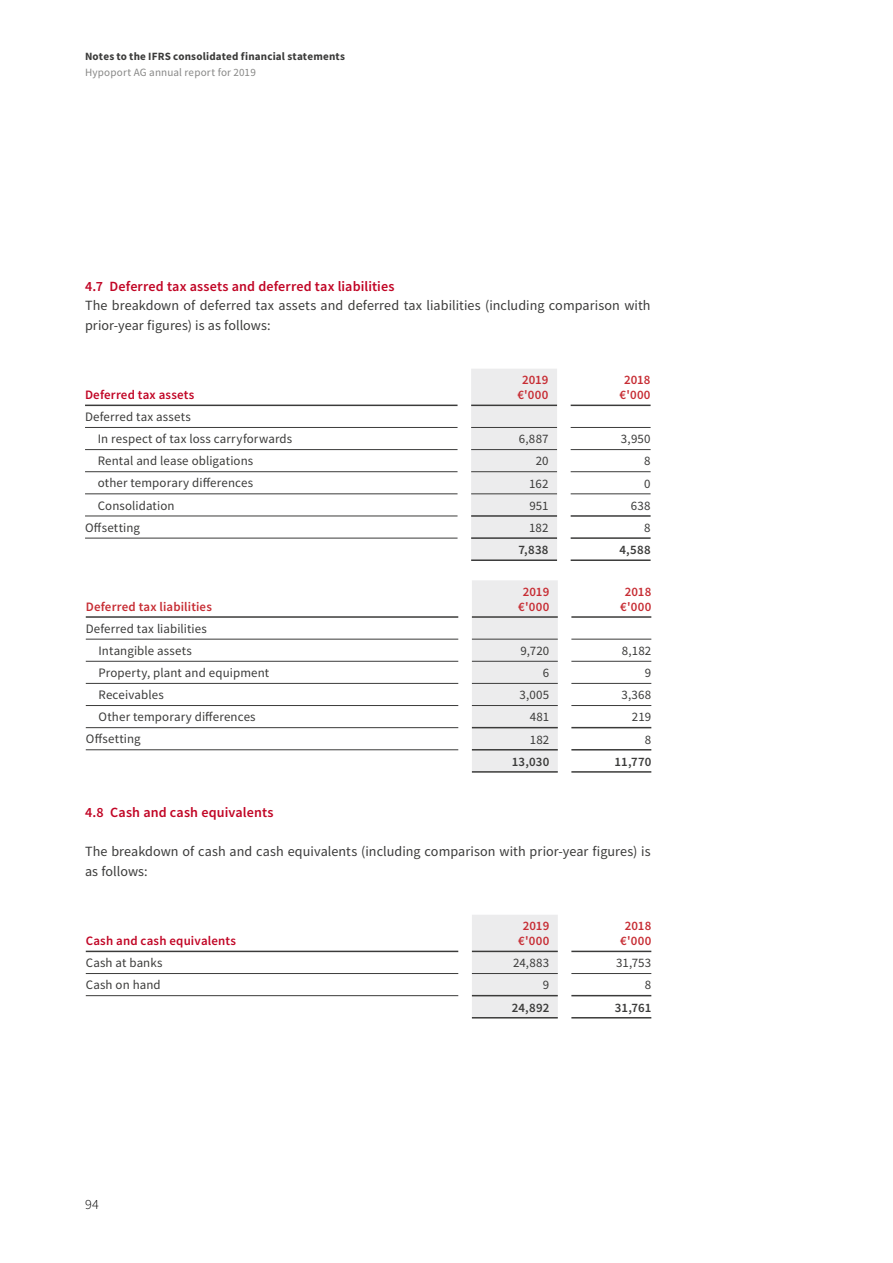
<style>
.page{position:relative;width:893px;height:1263px;background:#fff}
.page>*{position:absolute;margin:0;border:0;box-sizing:border-box;transform-origin:0 0}
.t1{font:14.1px/19.5px "Source Sans Pro";letter-spacing:.005em;color:#3b3b3a}
.t2{font:600 14.1px "Source Sans Pro";letter-spacing:.01em;color:#c10525}
.t3{font:300 14.1px "Source Sans Pro";color:#000}
.t4{font:12.9px/22px "Source Sans Pro";letter-spacing:.01em;color:#3b3b3a}
.t5{font:600 12.9px/15px "Source Sans Pro";letter-spacing:.01em;color:#c72d34;text-align:center}
.t6{font:600 12.9px "Source Sans Pro";letter-spacing:.015em;color:#c10525}
.t7{font:600 12.9px "Source Sans Pro";letter-spacing:.01em;color:#3b3b3a}
.t8{font:700 11.1px "Source Sans Pro";letter-spacing:.015em;color:#3b3b3a}
.t9{font:11.1px "Source Sans Pro";letter-spacing:.015em;color:#878786}
</style>
<div class="page">
<div style="left:471px;top:369px;width:86px;height:190px;background:#ececed"></div>
<hr style="left:85px;top:449px;width:373px;height:1px;background:#3b3b3a">
<hr style="left:85px;top:471px;width:373px;height:1px;background:#3b3b3a">
<hr style="left:85px;top:493px;width:373px;height:1px;background:#3b3b3a">
<hr style="left:85px;top:516px;width:373px;height:1px;background:#3b3b3a">
<hr style="left:85px;top:538px;width:373px;height:1px;background:#3b3b3a">
<hr style="left:85px;top:405px;width:373px;height:1px;background:#3b3b3a">
<hr style="left:85px;top:427px;width:373px;height:1px;background:#3b3b3a">
<hr style="left:471px;top:405px;width:86px;height:1px;background:#3b3b3a">
<hr style="left:471px;top:427px;width:86px;height:1px;background:#3b3b3a">
<hr style="left:471px;top:449px;width:86px;height:1px;background:#3b3b3a">
<hr style="left:471px;top:471px;width:86px;height:1px;background:#3b3b3a">
<hr style="left:471px;top:493px;width:86px;height:1px;background:#3b3b3a">
<hr style="left:571px;top:405px;width:80px;height:1px;background:#3b3b3a">
<hr style="left:571px;top:427px;width:80px;height:1px;background:#3b3b3a">
<hr style="left:571px;top:449px;width:80px;height:1px;background:#3b3b3a">
<hr style="left:571px;top:471px;width:80px;height:1px;background:#3b3b3a">
<hr style="left:571px;top:493px;width:80px;height:1px;background:#3b3b3a">
<hr style="left:471px;top:537px;width:86px;height:2px;background:#3b3b3a">
<hr style="left:471px;top:559px;width:86px;height:2px;background:#3b3b3a">
<hr style="left:571px;top:537px;width:80px;height:2px;background:#3b3b3a">
<hr style="left:571px;top:559px;width:80px;height:2px;background:#3b3b3a">
<hr style="left:471px;top:515px;width:86px;height:2px;background:#3b3b3a">
<hr style="left:571px;top:515px;width:80px;height:2px;background:#3b3b3a">
<div style="left:472px;top:580px;width:86px;height:191px;background:#ececed"></div>
<hr style="left:86px;top:661px;width:372px;height:1px;background:#3b3b3a">
<hr style="left:86px;top:683px;width:372px;height:1px;background:#3b3b3a">
<hr style="left:86px;top:705px;width:372px;height:1px;background:#3b3b3a">
<hr style="left:86px;top:727px;width:372px;height:1px;background:#3b3b3a">
<hr style="left:86px;top:749px;width:372px;height:1px;background:#3b3b3a">
<hr style="left:86px;top:616px;width:372px;height:2px;background:#3b3b3a">
<hr style="left:86px;top:639px;width:372px;height:1px;background:#3b3b3a">
<hr style="left:472px;top:616px;width:86px;height:2px;background:#3b3b3a">
<hr style="left:472px;top:639px;width:86px;height:1px;background:#3b3b3a">
<hr style="left:472px;top:661px;width:86px;height:1px;background:#3b3b3a">
<hr style="left:472px;top:683px;width:86px;height:1px;background:#3b3b3a">
<hr style="left:472px;top:705px;width:86px;height:1px;background:#3b3b3a">
<hr style="left:571px;top:616px;width:80px;height:2px;background:#3b3b3a">
<hr style="left:571px;top:639px;width:80px;height:1px;background:#3b3b3a">
<hr style="left:571px;top:661px;width:80px;height:1px;background:#3b3b3a">
<hr style="left:571px;top:683px;width:80px;height:1px;background:#3b3b3a">
<hr style="left:571px;top:705px;width:80px;height:1px;background:#3b3b3a">
<hr style="left:472px;top:749px;width:86px;height:1px;background:#3b3b3a">
<hr style="left:472px;top:771px;width:86px;height:2px;background:#3b3b3a">
<hr style="left:571px;top:749px;width:80px;height:1px;background:#3b3b3a">
<hr style="left:571px;top:771px;width:80px;height:2px;background:#3b3b3a">
<hr style="left:472px;top:727px;width:86px;height:1px;background:#3b3b3a">
<hr style="left:571px;top:727px;width:80px;height:1px;background:#3b3b3a">
<div style="left:472px;top:915px;width:86px;height:102px;background:#ececed"></div>
<hr style="left:86px;top:973px;width:372px;height:1px;background:#3b3b3a">
<hr style="left:86px;top:995px;width:372px;height:1px;background:#3b3b3a">
<hr style="left:86px;top:951px;width:372px;height:1px;background:#3b3b3a">
<hr style="left:472px;top:951px;width:86px;height:1px;background:#3b3b3a">
<hr style="left:472px;top:973px;width:86px;height:1px;background:#3b3b3a">
<hr style="left:571px;top:951px;width:80px;height:1px;background:#3b3b3a">
<hr style="left:571px;top:973px;width:80px;height:1px;background:#3b3b3a">
<hr style="left:472px;top:995px;width:86px;height:1px;background:#3b3b3a">
<hr style="left:472px;top:1017px;width:86px;height:1px;background:#3b3b3a">
<hr style="left:571px;top:995px;width:80px;height:1px;background:#3b3b3a">
<hr style="left:571px;top:1017px;width:80px;height:1px;background:#3b3b3a">
<p class="t8" style="left:85px;top:49px;width:262px">Notes to the IFRS consolidated financial statements</p>
<p class="t9" style="left:85px;top:66px;width:172px">Hypoport AG annual report for 2019</p>
<p class="t2" style="left:85px;top:277px;width:311px">4.7 Deferred tax assets and deferred tax liabilities</p>
<p class="t1" style="left:85px;top:296px;width:567px">The breakdown of deferred tax assets and deferred tax liabilities (including comparison with prior-year figures) is as follows:</p>
<p class="t6" style="left:85px;top:387px;width:111px">Deferred tax assets</p>
<p class="t4" style="left:98px;top:406px;width:196px;text-indent:-13px">Deferred tax assets<br>In respect of tax loss carryforwards</p>
<p class="t5" style="left:517px;top:372px;width:33px">2019 €'000</p>
<p class="t5" style="left:620px;top:372px;width:33px">2018 €'000</p>
<p class="t4" style="left:519px;top:428px;width:31px">6,887</p>
<p class="t4" style="left:621px;top:428px;width:31px">3,950</p>
<p class="t4" style="left:98px;top:450px;width:157px">Rental and lease obligations</p>
<p class="t4" style="left:536px;top:450px;width:14px">20</p>
<p class="t4" style="left:644px;top:450px;width:8px">8</p>
<p class="t4" style="left:98px;top:472px;width:157px">other temporary differences</p>
<p class="t4" style="left:529px;top:472px;width:21px">162</p>
<p class="t4" style="left:644px;top:472px;width:8px">0</p>
<p class="t4" style="left:98px;top:494px;width:78px">Consolidation</p>
<p class="t4" style="left:529px;top:494px;width:21px">951</p>
<p class="t4" style="left:631px;top:494px;width:21px">638</p>
<p class="t4" style="left:85px;top:516px;width:56px">Offsetting</p>
<p class="t4" style="left:529px;top:516px;width:21px">182</p>
<p class="t4" style="left:644px;top:516px;width:8px">8</p>
<p class="t7" style="left:518px;top:541px;width:32px">7,838</p>
<p class="t7" style="left:619px;top:541px;width:33px">4,588</p>
<p class="t5" style="left:86px;top:599px;width:128px">Deferred tax liabilities</p>
<p class="t4" style="left:86px;top:617px;width:123px;text-align:center">Deferred tax liabilities<br>Intangible assets</p>
<p class="t5" style="left:518px;top:584px;width:33px">2019 €'000</p>
<p class="t5" style="left:620px;top:584px;width:33px">2018 €'000</p>
<p class="t4" style="left:521px;top:640px;width:30px">9,720</p>
<p class="t4" style="left:622px;top:640px;width:31px">8,182</p>
<p class="t4" style="left:99px;top:661px;width:172px">Property, plant and equipment</p>
<p class="t4" style="left:543px;top:662px;width:8px">6</p>
<p class="t4" style="left:645px;top:662px;width:8px">9</p>
<p class="t4" style="left:99px;top:684px;width:67px">Receivables</p>
<p class="t4" style="left:520px;top:684px;width:31px">3,005</p>
<p class="t4" style="left:621px;top:684px;width:31px">3,368</p>
<p class="t4" style="left:99px;top:706px;width:159px">Other temporary differences</p>
<p class="t4" style="left:530px;top:706px;width:21px">481</p>
<p class="t4" style="left:632px;top:706px;width:21px">219</p>
<p class="t4" style="left:86px;top:728px;width:56px">Offsetting</p>
<p class="t4" style="left:530px;top:728px;width:21px">182</p>
<p class="t4" style="left:645px;top:728px;width:8px">8</p>
<p class="t7" style="left:512px;top:753px;width:39px">13,030</p>
<p class="t7" style="left:615px;top:753px;width:38px">11,770</p>
<p class="t2" style="left:85px;top:803px;width:190px">4.8 Cash and cash equivalents</p>
<p class="t1" style="left:85px;top:842px;width:567px">The breakdown of cash and cash equivalents (including comparison with prior-year figures) is as follows:</p>
<p class="t6" style="left:86px;top:933px;width:152px">Cash and cash equivalents</p>
<p class="t5" style="left:518px;top:918px;width:33px">2019 €'000</p>
<p class="t5" style="left:620px;top:918px;width:33px">2018 €'000</p>
<p class="t4" style="left:86px;top:952px;width:78px">Cash at banks</p>
<p class="t4" style="left:513px;top:952px;width:38px">24,883</p>
<p class="t4" style="left:616px;top:952px;width:37px">31,753</p>
<p class="t4" style="left:86px;top:974px;width:76px">Cash on hand</p>
<p class="t4" style="left:543px;top:974px;width:8px">9</p>
<p class="t4" style="left:645px;top:974px;width:8px">8</p>
<p class="t7" style="left:512px;top:999px;width:39px">24,892</p>
<p class="t7" style="left:615px;top:999px;width:38px">31,761</p>
<p class="t3" style="left:85px;top:1195px;width:15px">94</p>
</div>
